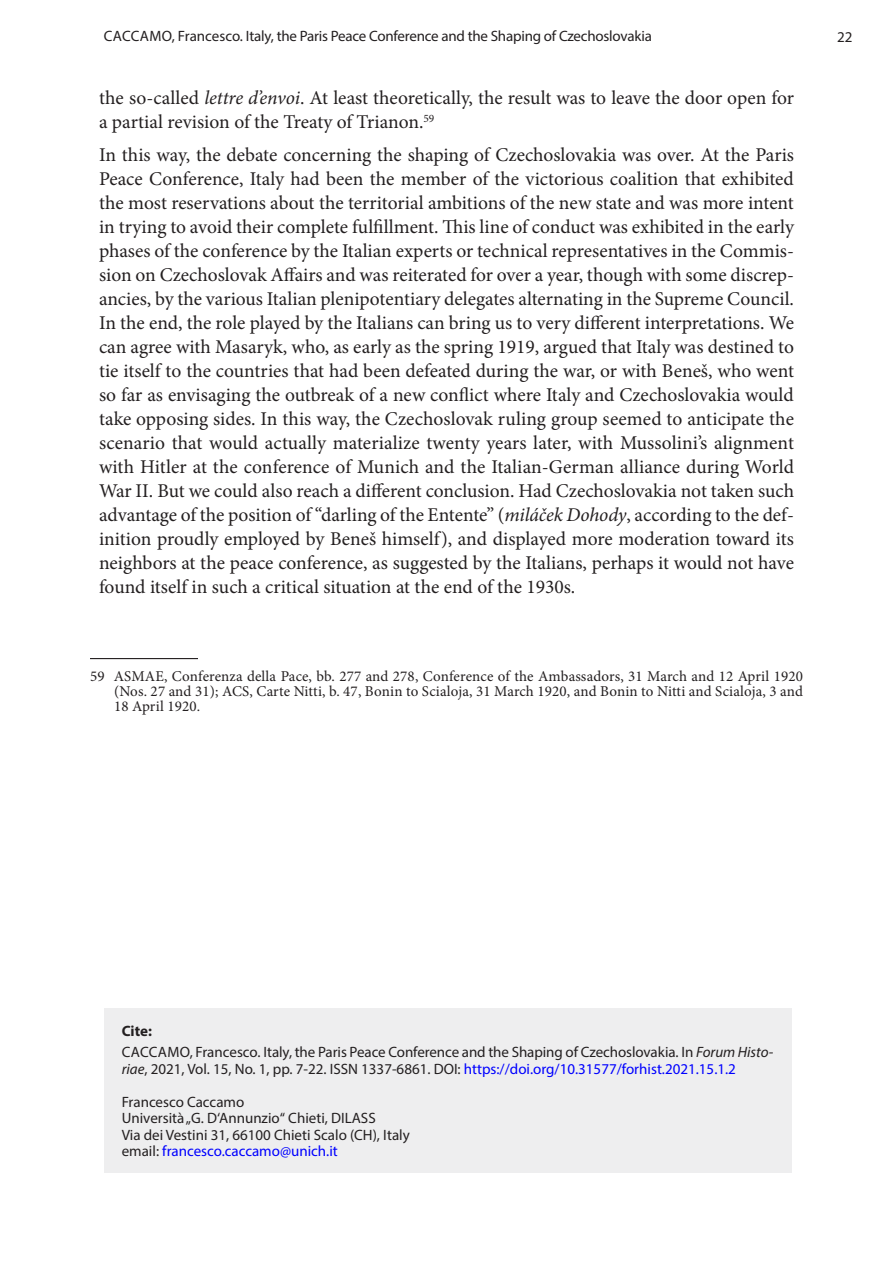
<style>
.page{position:relative;width:893px;height:1263px;background:#fff}
.page>*{position:absolute;margin:0;border:0;box-sizing:border-box;transform-origin:0 0}
.Odsek_Normal{font:19.5px/24px "Minion Pro";color:#231f20}
.abstract{font:15px/16.5px "Myriad Pro";letter-spacing:-.005em;color:#231f20}
.Text_poznámky_pod_či{font:15px/15px "Minion Pro";letter-spacing:.01em;color:#231f20;text-align:justify}
.päta{font:15px "Myriad Pro";color:#231f20}
.päta-2{font:15px "Myriad Pro";color:#00f}
.päta-3{font:700 15px "Myriad Pro";color:#231f20}
.s1{font-style:italic}
.s2{color:#00f}
.s3{color:#231f20}
</style>
<div class="page">
<hr style="left:90px;top:658px;width:108px;height:1px;background:#231f20">
<div style="left:104px;top:1008px;width:687px;height:165px;background:#eeeeef"></div>
<p class="abstract" style="left:104px;top:27px;width:550px">CACCAMO, Francesco. Italy, the Paris Peace Conference and the Shaping of Czechoslovakia</p>
<p class="abstract" style="left:837px;top:28px;width:17px">22</p>
<p class="Odsek_Normal" style="left:99px;top:86px;width:696px">the so-called <span class="s1">lettre d’envoi</span>. At least theoretically, the result was to leave the door open for a partial revision of the Treaty of Trianon.<sup>59</sup></p>
<p class="Odsek_Normal" style="left:99px;top:143px;width:697px;text-align:justify">In this way, the debate concerning the shaping of Czechoslovakia was over. At the Paris Peace Conference, Italy had been the member of the victorious coalition that exhibited the most reservations about the territorial ambitions of the new state and was more intent in trying to avoid their complete fulfillment. This line of conduct was exhibited in the early phases of the conference by the Italian experts or technical representatives in the Commis&shy;sion on Czechoslovak Affairs and was reiterated for over a year, though with some discrep&shy;ancies, by the various Italian plenipotentiary delegates alternating in the Supreme Council.<br>In the end, the role played by the Italians can bring us to very different interpretations. We can agree with Masaryk, who, as early as the spring 1919, argued that Italy was destined to tie itself to the countries that had been defeated during the war, or with Beneš, who went so far as envisaging the outbreak of a new conflict where Italy and Czechoslovakia would take opposing sides. In this way, the Czechoslovak ruling group seemed to anticipate the scenario that would actually materialize twenty years later, with Mussolini’s alignment with Hitler at the conference of Munich and the Italian-German alliance during World War II. But we could also reach a different conclusion. Had Czechoslovakia not taken such advantage of the position of “darling of the Entente” (<span class="s1">miláček Dohody</span>, according to the def&shy;inition proudly employed by Beneš himself), and displayed more moderation toward its neighbors at the peace conference, as suggested by the Italians, perhaps it would not have found itself in such a critical situation at the end of the 1930s.</p>
<p class="Text_poznámky_pod_či" style="left:114px;top:669px;width:691px;text-indent:-24px">59 ASMAE, Conferenza della Pace, bb. 277 and 278, Conference of the Ambassadors, 31 March and 12 April 1920 (Nos. 27 and 31); ACS, Carte Nitti, b. 47, Bonin to Scialoja, 31 March 1920, and Bonin to Nitti and Scialoja, 3 and 18 April 1920.</p>
<p class="päta-3" style="left:122px;top:1021px;width:32px">Cite:</p>
<p class="abstract" style="left:122px;top:1043px;width:653px">CACCAMO, Francesco. Italy, the Paris Peace Conference and the Shaping of Czechoslovakia. In <span class="s1">Forum Histo&shy;riae</span>, 2021, Vol. 15, No. 1, pp. 7-22. ISSN 1337-6861. DOI: <span class="s2">https://doi.org/10.31577/forhist.2021.15.1.2</span></p>
<p class="päta" style="left:122px;top:1092px;width:124px">Francesco Caccamo</p>
<p class="päta" style="left:122px;top:1109px;width:256px">Università „G. D‘Annunzio“ Chieti, DILASS</p>
<p class="päta" style="left:122px;top:1125px;width:290px">Via dei Vestini 31, 66100 Chieti Scalo (CH), Italy</p>
<p class="päta-2" style="left:122px;top:1142px;width:218px"><span class="s3">email:</span> francesco.caccamo@unich.it</p>
</div>
